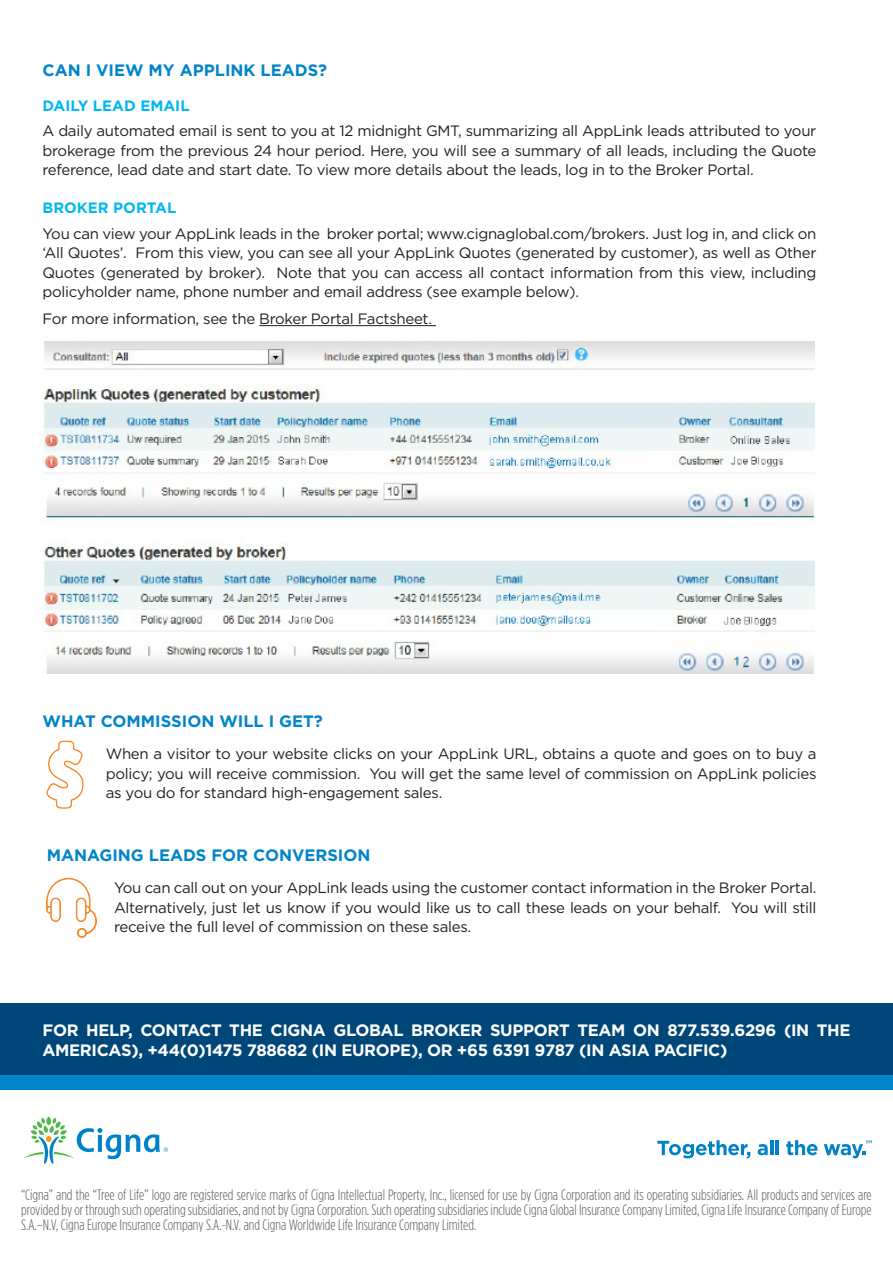
<style>
.page{position:relative;width:893px;height:1263px;background:#fff}
.page>*{position:absolute;margin:0;border:0;box-sizing:border-box;transform-origin:0 0}
.t1{font:700 16.5px/19.8px "Gotham";letter-spacing:-.02em;color:#fff}
.t2{font:700 16.5px "Gotham";color:#0084ca}
.t3{font:15px/19.5px "Gotham";letter-spacing:-.02em;color:#231f20;text-align:justify}
.t4{font:300 15px/15px "Gotham Condensed";color:#57585a;text-align:justify}
.t5{font:700 15px "Gotham";color:#00b8f0}
</style>
<div class="page">
<hr style="left:259px;top:325px;width:177px;height:1px;background:#231f20">
<div style="left:0;top:1003px;width:893px;height:72px;background:#004779"></div>
<img style="left:46px;top:877px;width:51px;height:61px">
<img style="left:46px;top:740px;width:38px;height:69px">
<svg style="left:24px;top:1116px;width:144px;height:48px"></svg>
<svg style="left:657px;top:1140px;width:93px;height:18px"></svg>
<svg style="left:758px;top:1144px;width:10px;height:11px"></svg>
<hr style="left:770px;top:1140px;width:3px;height:15px;background:#0082c8">
<hr style="left:776px;top:1140px;width:3px;height:15px;background:#0082c8">
<svg style="left:786px;top:1140px;width:32px;height:15px"></svg>
<svg style="left:824px;top:1140px;width:48px;height:18px"></svg>
<div style="left:0;top:1075px;width:893px;height:14px;background:#0084ca"></div>
<img style="left:43px;top:342px;width:771px;height:332px">
<p class="t2" style="left:43px;top:59px;width:286px">CAN I VIEW MY APPLINK LEADS?</p>
<p class="t5" style="left:43px;top:95px;width:149px">DAILY LEAD EMAIL</p>
<p class="t3" style="left:43px;top:121px;width:775px">A daily automated email is sent to you at 12 midnight GMT, summarizing all AppLink leads attributed to your brokerage from the previous 24 hour period. Here, you will see a summary of all leads, including the Quote reference, lead date and start date. To view more details about the leads, log in to the Broker Portal.</p>
<p class="t5" style="left:43px;top:197px;width:135px">BROKER PORTAL</p>
<p class="t3" style="left:43px;top:223px;width:775px">You can view your AppLink leads in the broker portal; www.cignaglobal.com/brokers. Just log in, and click on ‘All Quotes’. From this view, you can see all your AppLink Quotes (generated by customer), as well as Other Quotes (generated by broker). Note that you can access all contact information from this view, including policyholder name, phone number and email address (see example below).</p>
<p class="t3" style="left:43px;top:309px;width:391px">For more information, see the Broker Portal Factsheet.</p>
<p class="t2" style="left:43px;top:710px;width:282px">WHAT COMMISSION WILL I GET?</p>
<p class="t3" style="left:106px;top:744px;width:712px">When a visitor to your website clicks on your AppLink URL, obtains a quote and goes on to buy a policy; you will receive commission. You will get the same level of commission on AppLink policies as you do for standard high-engagement sales.</p>
<p class="t2" style="left:47px;top:844px;width:325px">MANAGING LEADS FOR CONVERSION</p>
<p class="t3" style="left:114px;top:878px;width:704px">You can call out on your AppLink leads using the customer contact information in the Broker Portal.<br>Alternatively, just let us know if you would like us to call these leads on your behalf. You will still receive the full level of commission on these sales.</p>
<p class="t1" style="left:43px;top:1020px;width:809px">FOR HELP, CONTACT THE CIGNA GLOBAL BROKER SUPPORT TEAM ON 877.539.6296 (IN THE<br>AMERICAS), +44(0)1475 788682 (IN EUROPE), OR +65 6391 9787 (IN ASIA PACIFIC)</p>
<p class="t4" style="left:21px;top:1187px;width:852px">“Cigna” and the “Tree of Life” logo are registered service marks of Cigna Intellectual Property, Inc., licensed for use by Cigna Corporation and its operating subsidiaries. All products and services are provided by or through such operating subsidiaries, and not by Cigna Corporation. Such operating subsidiaries include Cigna Global Insurance Company Limited, Cigna Life Insurance Company of Europe S.A.–N.V, Cigna Europe Insurance Company S.A.-N.V. and Cigna Worldwide Life Insurance Company Limited.</p>
</div>
